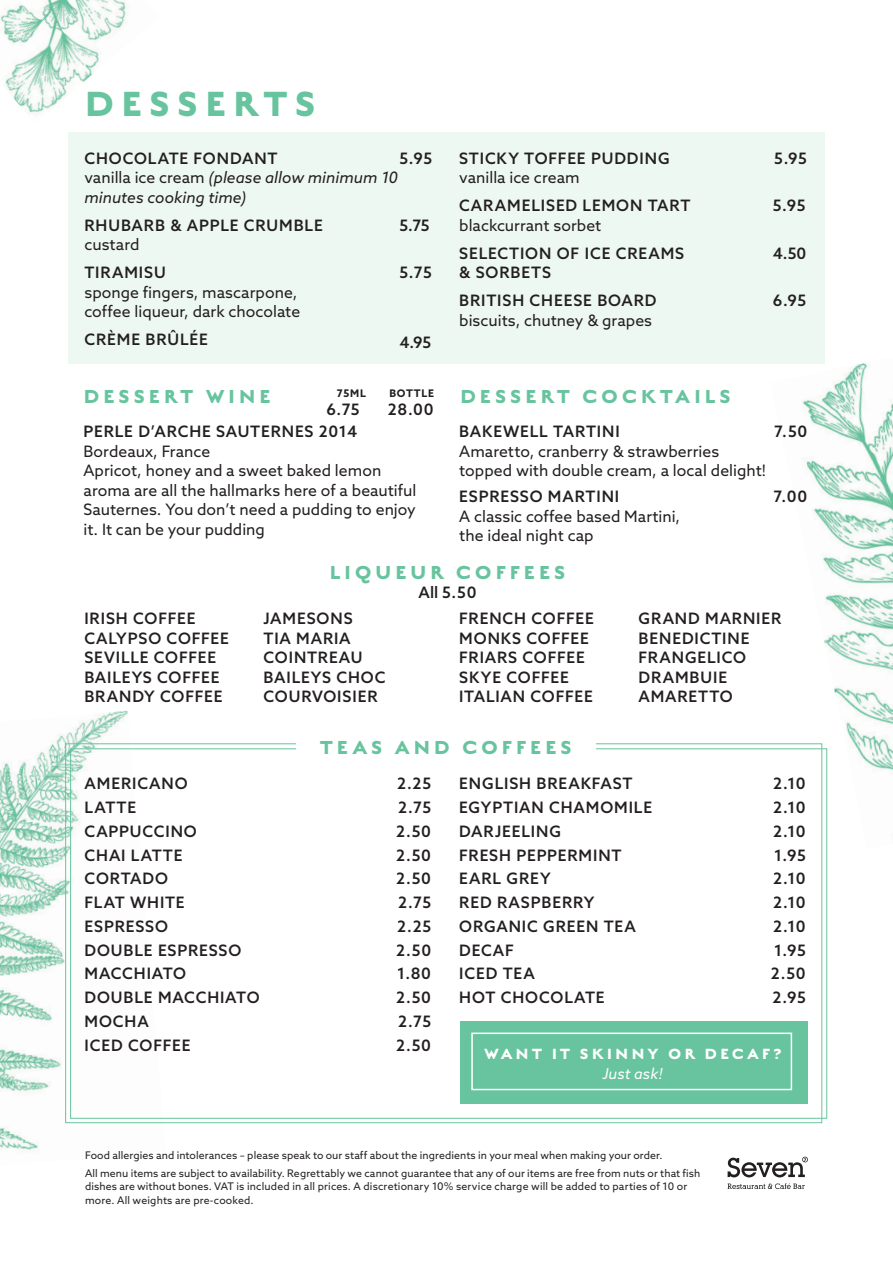
<style>
.page{position:relative;width:893px;height:1263px;background:#fff}
.page>*{position:absolute;margin:0;border:0;box-sizing:border-box;transform-origin:0 0}
.t1{font:700 39px "English Grotesque";letter-spacing:.17em;color:#67c49e}
.t2{font:700 21px "English Grotesque";letter-spacing:.17em;color:#67c49e}
.t3{font:700 16.5px "English Grotesque";letter-spacing:.175em;color:#fff}
.t4{font:500 15.75px "Azo Sans";letter-spacing:.055em;color:#231f20}
.t5{font:15.75px/19.5px "Azo Sans";color:#231f20}
.t6{font:italic 15.75px/19.5px "Azo Sans";color:#231f20}
.t7{font:italic 15px "Azo Sans";letter-spacing:.005em;color:#fff}
.t8{font:10.5px/13.5px "Azo Sans";letter-spacing:.01em;color:#231f20}
.t9{font:700 10.5px "Azo Sans";letter-spacing:.065em;color:#231f20}
.s1{font-style:normal}
.s2{font-weight:500}
</style>
<div class="page">
<img style="left:0;top:711px;width:166px;height:439px">
<div style="left:68px;top:133px;width:757px;height:231px;background:#eef8f3"></div>
<div style="left:460px;top:1021px;width:348px;height:82px;background:#67c49e"></div>
<div style="left:471px;top:1032px;width:321px;height:58px;border:2px solid #fff"></div>
<svg style="left:728px;top:1157px;width:80px;height:20px"></svg>
<svg style="left:728px;top:1183px;width:77px;height:6px"></svg>
<img style="left:0;top:0;width:126px;height:113px">
<img style="left:770px;top:363px;width:123px;height:486px">
<p class="t1" style="left:84px;top:80px;width:233px">DESSERTS</p>
<p class="t4" style="left:84px;top:148px;width:195px">CHOCOLATE FONDANT</p>
<p class="t4" style="left:399px;top:148px;width:34px">5.95</p>
<p class="t6" style="left:84px;top:168px;width:315px"><span class="s1">vanilla ice cream</span> (please allow minimum 10 minutes cooking time)</p>
<p class="t4" style="left:84px;top:215px;width:240px">RHUBARB &amp; APPLE CRUMBLE</p>
<p class="t4" style="left:399px;top:215px;width:32px">5.75</p>
<p class="t5" style="left:84px;top:235px;width:57px">custard</p>
<p class="t4" style="left:84px;top:262px;width:83px">TIRAMISU</p>
<p class="t4" style="left:399px;top:262px;width:34px">5.75</p>
<p class="t5" style="left:84px;top:282px;width:217px">sponge fingers, mascarpone, coffee liqueur, dark chocolate</p>
<p class="t4" style="left:84px;top:329px;width:125px">CRÈME BRÛLÉE</p>
<p class="t4" style="left:399px;top:332px;width:33px">4.95</p>
<p class="t2" style="left:84px;top:384px;width:189px">DESSERT WINE</p>
<p class="t9" style="left:337px;top:386px;width:30px">75ML</p>
<p class="t9" style="left:390px;top:386px;width:46px">BOTTLE</p>
<p class="t4" style="left:326px;top:399px;width:35px">6.75</p>
<p class="t4" style="left:388px;top:399px;width:47px">28.00</p>
<p class="t5" style="left:84px;top:422px;width:334px"><span class="s2">PERLE D’ARCHE SAUTERNES 2014<br></span>Bordeaux, France<br>Apricot, honey and a sweet baked lemon aroma are all the hallmarks here of a beautiful Sauternes. You don’t need a pudding to enjoy it. It can be your pudding</p>
<p class="t4" style="left:459px;top:148px;width:212px">STICKY TOFFEE PUDDING</p>
<p class="t4" style="left:774px;top:148px;width:34px">5.95</p>
<p class="t5" style="left:459px;top:168px;width:122px">vanilla ice cream</p>
<p class="t4" style="left:459px;top:195px;width:233px">CARAMELISED LEMON TART</p>
<p class="t4" style="left:773px;top:195px;width:34px">5.95</p>
<p class="t5" style="left:459px;top:215px;width:144px">blackcurrant sorbet</p>
<p class="t4" style="left:459px;top:243px;width:226px">SELECTION OF ICE CREAMS</p>
<p class="t4" style="left:773px;top:243px;width:35px">4.50</p>
<p class="t4" style="left:459px;top:262px;width:93px">&amp; SORBETS</p>
<p class="t4" style="left:459px;top:290px;width:199px">BRITISH CHEESE BOARD</p>
<p class="t4" style="left:773px;top:290px;width:35px">6.95</p>
<p class="t5" style="left:459px;top:310px;width:194px">biscuits, chutney &amp; grapes</p>
<p class="t2" style="left:460px;top:384px;width:272px">DESSERT COCKTAILS</p>
<p class="t4" style="left:459px;top:421px;width:162px">BAKEWELL TARTINI</p>
<p class="t4" style="left:774px;top:421px;width:34px">7.50</p>
<p class="t5" style="left:459px;top:441px;width:309px">Amaretto, cranberry &amp; strawberries topped with double cream, a local delight!</p>
<p class="t4" style="left:459px;top:486px;width:161px">ESPRESSO MARTINI</p>
<p class="t4" style="left:773px;top:486px;width:35px">7.00</p>
<p class="t5" style="left:459px;top:506px;width:222px">A classic coffee based Martini, the ideal night cap</p>
<p class="t2" style="left:330px;top:560px;width:237px">LIQUEUR COFFEES</p>
<p class="t4" style="left:84px;top:608px;width:113px">IRISH COFFEE</p>
<p class="t4" style="left:84px;top:628px;width:146px">CALYPSO COFFEE</p>
<p class="t4" style="left:84px;top:647px;width:133px">SEVILLE COFFEE</p>
<p class="t4" style="left:84px;top:667px;width:137px">BAILEYS COFFEE</p>
<p class="t4" style="left:84px;top:686px;width:140px">BRANDY COFFEE</p>
<p class="t4" style="left:264px;top:608px;width:91px">JAMESONS</p>
<p class="t4" style="left:264px;top:628px;width:89px">TIA MARIA</p>
<p class="t4" style="left:264px;top:647px;width:100px">COINTREAU</p>
<p class="t4" style="left:264px;top:667px;width:123px">BAILEYS CHOC</p>
<p class="t4" style="left:264px;top:686px;width:116px">COURVOISIER</p>
<p class="t4" style="left:419px;top:582px;width:60px">All 5.50</p>
<p class="t4" style="left:459px;top:608px;width:136px">FRENCH COFFEE</p>
<p class="t4" style="left:459px;top:628px;width:131px">MONKS COFFEE</p>
<p class="t4" style="left:459px;top:647px;width:127px">FRIARS COFFEE</p>
<p class="t4" style="left:459px;top:667px;width:111px">SKYE COFFEE</p>
<p class="t4" style="left:459px;top:686px;width:135px">ITALIAN COFFEE</p>
<p class="t2" style="left:320px;top:734px;width:253px">TEAS AND COFFEES</p>
<p class="t4" style="left:638px;top:608px;width:144px">GRAND MARNIER</p>
<p class="t4" style="left:638px;top:628px;width:112px">BENEDICTINE</p>
<p class="t4" style="left:638px;top:647px;width:109px">FRANGELICO</p>
<p class="t4" style="left:638px;top:667px;width:90px">DRAMBUIE</p>
<p class="t4" style="left:638px;top:686px;width:96px">AMARETTO</p>
<p class="t4" style="left:85px;top:773px;width:104px">AMERICANO</p>
<p class="t4" style="left:397px;top:773px;width:36px">2.25</p>
<p class="t4" style="left:85px;top:797px;width:53px">LATTE</p>
<p class="t4" style="left:398px;top:797px;width:35px">2.75</p>
<p class="t4" style="left:85px;top:821px;width:114px">CAPPUCCINO</p>
<p class="t4" style="left:396px;top:821px;width:36px">2.50</p>
<p class="t4" style="left:85px;top:844px;width:99px">CHAI LATTE</p>
<p class="t4" style="left:396px;top:844px;width:36px">2.50</p>
<p class="t4" style="left:85px;top:868px;width:85px">CORTADO</p>
<p class="t4" style="left:396px;top:868px;width:36px">2.50</p>
<p class="t4" style="left:85px;top:892px;width:102px">FLAT WHITE</p>
<p class="t4" style="left:398px;top:892px;width:35px">2.75</p>
<p class="t4" style="left:85px;top:916px;width:85px">ESPRESSO</p>
<p class="t4" style="left:397px;top:916px;width:36px">2.25</p>
<p class="t4" style="left:85px;top:939px;width:158px">DOUBLE ESPRESSO</p>
<p class="t4" style="left:396px;top:939px;width:36px">2.50</p>
<p class="t4" style="left:85px;top:963px;width:103px">MACCHIATO</p>
<p class="t4" style="left:397px;top:963px;width:36px">1.80</p>
<p class="t4" style="left:85px;top:987px;width:176px">DOUBLE MACCHIATO</p>
<p class="t4" style="left:396px;top:987px;width:36px">2.50</p>
<p class="t4" style="left:85px;top:1011px;width:66px">MOCHA</p>
<p class="t4" style="left:398px;top:1011px;width:35px">2.75</p>
<p class="t4" style="left:85px;top:1034px;width:107px">ICED COFFEE</p>
<p class="t4" style="left:396px;top:1034px;width:36px">2.50</p>
<p class="t4" style="left:459px;top:773px;width:175px">ENGLISH BREAKFAST</p>
<p class="t4" style="left:773px;top:773px;width:34px">2.10</p>
<p class="t4" style="left:459px;top:797px;width:194px">EGYPTIAN CHAMOMILE</p>
<p class="t4" style="left:773px;top:797px;width:34px">2.10</p>
<p class="t4" style="left:459px;top:821px;width:103px">DARJEELING</p>
<p class="t4" style="left:773px;top:821px;width:34px">2.10</p>
<p class="t4" style="left:459px;top:845px;width:164px">FRESH PEPPERMINT</p>
<p class="t4" style="left:774px;top:845px;width:33px">1.95</p>
<p class="t4" style="left:459px;top:868px;width:93px">EARL GREY</p>
<p class="t4" style="left:773px;top:868px;width:34px">2.10</p>
<p class="t4" style="left:459px;top:892px;width:137px">RED RASPBERRY</p>
<p class="t4" style="left:773px;top:892px;width:34px">2.10</p>
<p class="t4" style="left:459px;top:916px;width:178px">ORGANIC GREEN TEA</p>
<p class="t4" style="left:773px;top:916px;width:34px">2.10</p>
<p class="t4" style="left:459px;top:940px;width:56px">DECAF</p>
<p class="t4" style="left:774px;top:940px;width:33px">1.95</p>
<p class="t4" style="left:459px;top:963px;width:77px">ICED TEA</p>
<p class="t4" style="left:771px;top:963px;width:36px">2.50</p>
<p class="t4" style="left:459px;top:987px;width:147px">HOT CHOCOLATE</p>
<p class="t4" style="left:772px;top:987px;width:35px">2.95</p>
<p class="t3" style="left:484px;top:1044px;width:299px">WANT IT SKINNY OR DECAF?</p>
<p class="t7" style="left:603px;top:1064px;width:62px">Just ask!</p>
<p class="t8" style="left:85px;top:1148px;width:579px">Food allergies and intolerances – please speak to our staff about the ingredients in your meal when making your order.</p>
<p class="t8" style="left:85px;top:1166px;width:617px">All menu items are subject to availability. Regrettably we cannot guarantee that any of our items are free from nuts or that fish dishes are without bones. VAT is included in all prices. A discretionary 10% service charge will be added to parties of 10 or more. All weights are pre-cooked.</p>
</div>
